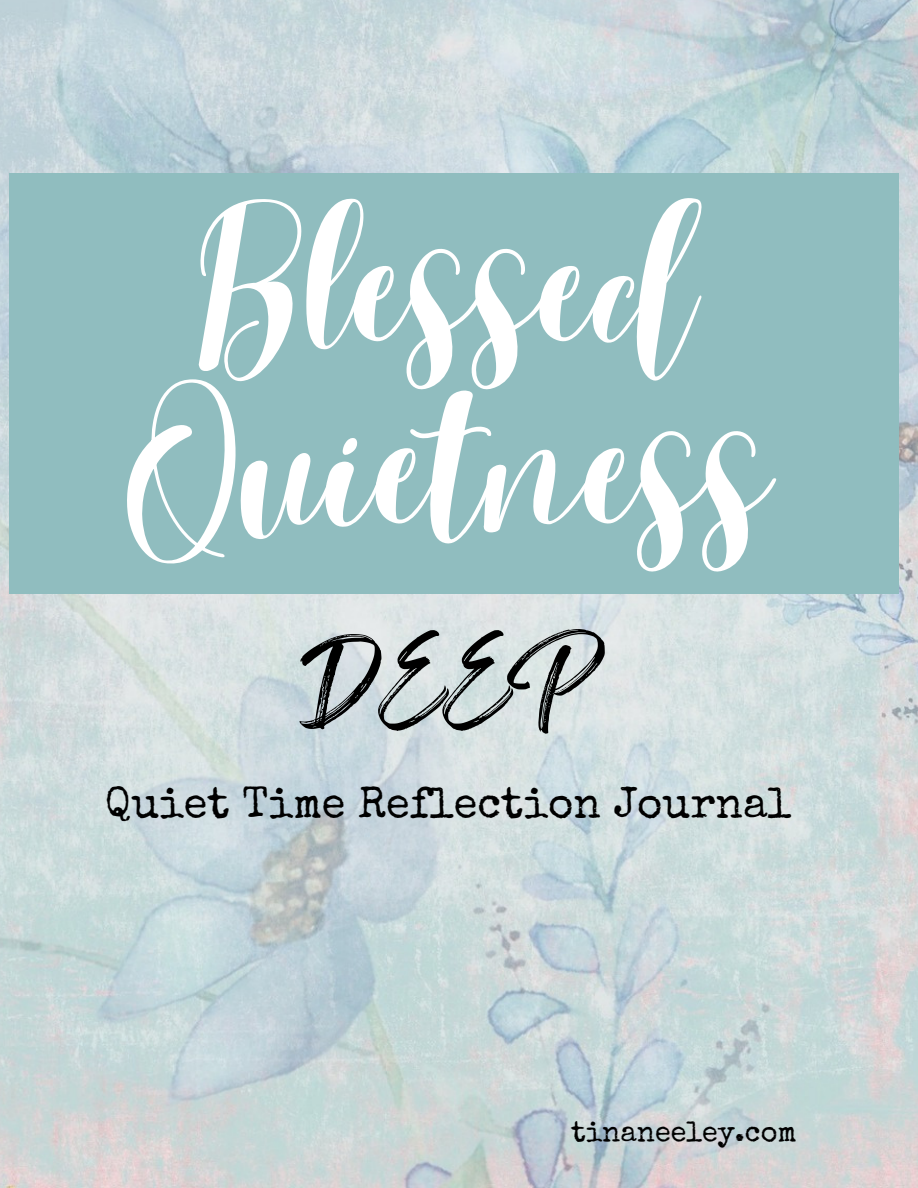
<style>
.page{position:relative;width:918px;height:1188px;background:#fff}
.page>*{position:absolute;margin:0;border:0;box-sizing:border-box;transform-origin:0 0}
.t1{font:300 159.3px/182.2px "Best";color:#fff;text-align:center}
.t2{font:96px "Feeling Passionate";color:#000}
.t3{font:43.5px "Special Elite";color:#000}
.t4{font:28.8px "Special Elite";color:#000}
</style>
<div class="page">
<img style="left:0;top:0;width:918px;height:1188px">
<div style="left:9px;top:173px;width:890px;height:421px;background:#90bdbf"></div>
<h1 class="t1" style="left:125px;top:195px;width:648px">Blessed<br>Quietness</h1>
<h2 class="t2" style="left:299px;top:606px;width:301px">DEEP</h2>
<p class="t3" style="left:105px;top:786px;width:687px">Quiet Time Reflection Journal</p>
<p class="t4" style="left:571px;top:1121px;width:227px">tinaneeley.com</p>
</div>
